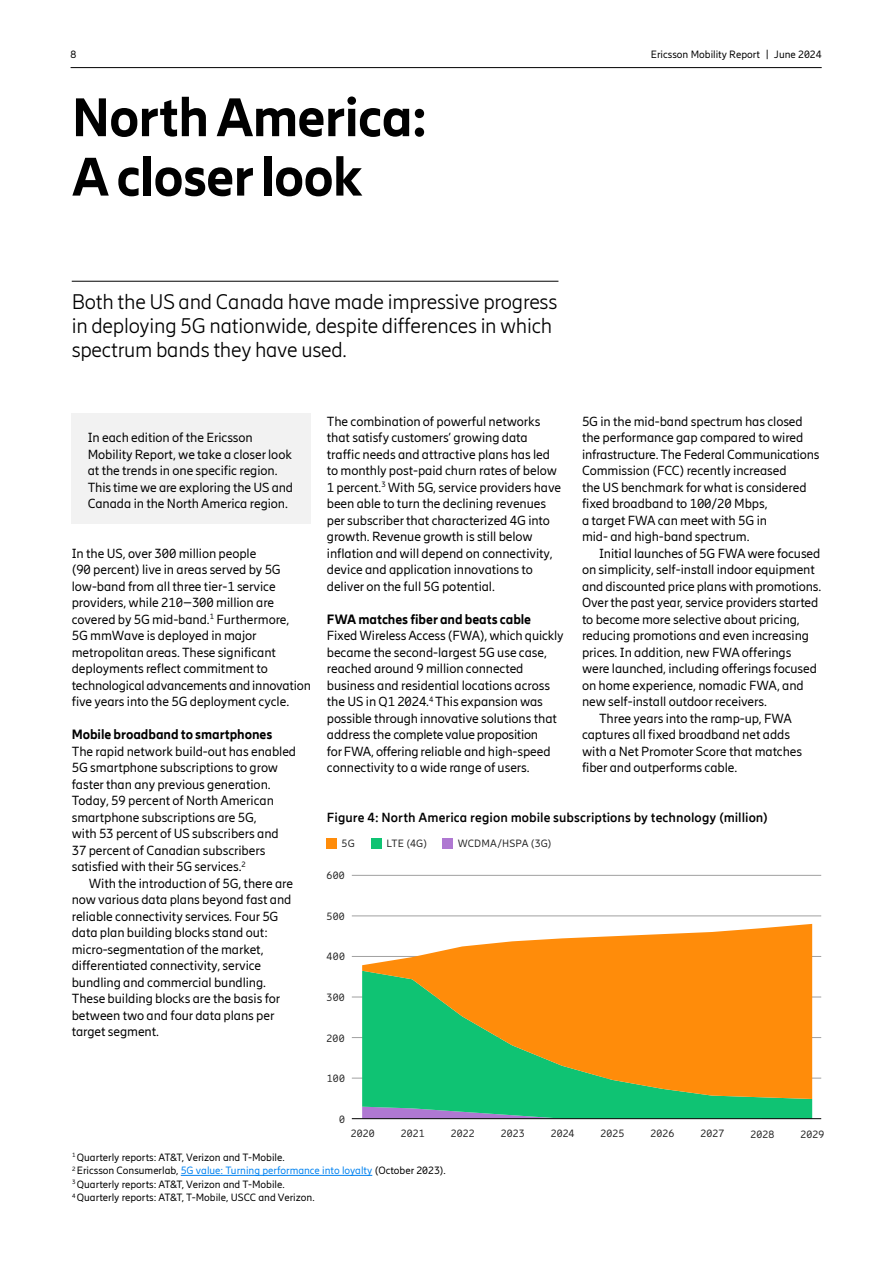
<style>
.page{position:relative;width:893px;height:1263px;background:#fff}
.page>*{position:absolute;margin:0;border:0;box-sizing:border-box;transform-origin:0 0}
.t1{font:800 54px/59.4px "Ericsson Hilda";letter-spacing:-.02em;color:#000}
.t2{font:300 21px/24.2px "Ericsson Hilda";letter-spacing:-.01em;color:#000}
.t3{font:13.2px/16.5px "Ericsson Hilda";letter-spacing:-.005em;color:#000}
.t4{font:700 13.2px "Ericsson Hilda";letter-spacing:.005em;color:#000}
.t5{font:800 13.2px "Ericsson Hilda";letter-spacing:-.005em;color:#000}
.t6{font:10.5px/13.5px "Ericsson Hilda";color:#000}
.t7{font:10.5px "Ericsson Hilda";letter-spacing:.015em;color:#242424}
.s1{color:#0082f0}
</style>
<div class="page">
<hr style="left:71px;top:67px;width:751px;height:1px;background:#000">
<hr style="left:72px;top:281px;width:486px;height:1px;background:#000">
<hr style="left:181px;top:1175px;width:191px;height:1px;background:#0082f0">
<div style="left:72px;top:414px;width:239px;height:110px;background:#f2f2f2"></div>
<hr style="left:352px;top:915px;width:469px;height:1px;background:#a0a0a0">
<hr style="left:352px;top:956px;width:469px;height:1px;background:#a0a0a0">
<hr style="left:352px;top:1037px;width:469px;height:1px;background:#a0a0a0">
<hr style="left:352px;top:1078px;width:469px;height:1px;background:#a0a0a0">
<hr style="left:352px;top:997px;width:469px;height:1px;background:#a0a0a0">
<hr style="left:352px;top:875px;width:469px;height:1px;background:#a0a0a0">
<div style="left:327px;top:838px;width:10px;height:10px;background:#ff8c0a"></div>
<div style="left:371px;top:838px;width:10px;height:10px;background:#0fc373"></div>
<div style="left:443px;top:838px;width:10px;height:10px;background:#af78d2"></div>
<svg style="left:362px;top:1099px;width:450px;height:19px;background:#25b880"></svg>
<svg style="left:362px;top:924px;width:450px;height:175px;background:#c3a43a"></svg>
<hr style="left:352px;top:1118px;width:469px;height:1px;background:#000">
<p class="t6" style="left:71px;top:48px;width:7px">8</p>
<p class="t6" style="left:651px;top:48px;width:172px">Ericsson Mobility Report | June 2024</p>
<h1 class="t1" style="left:72px;top:87px;width:357px">North America:<br>A closer look</h1>
<h2 class="t2" style="left:72px;top:290px;width:487px">Both the US and Canada have made impressive progress in deploying 5G nationwide, despite differences in which spectrum bands they have used.</h2>
<p class="t3" style="left:88px;top:429px;width:207px">In each edition of the Ericsson Mobility Report, we take a closer look at the trends in one specific region.<br>This time we are exploring the US and Canada in the North America region.</p>
<p class="t3" style="left:72px;top:545px;width:241px">In the US, over 300 million people<br>(90 percent) live in areas served by 5G low-band from all three tier-1 service providers, while 210–300 million are covered by 5G mid-band.<sup>1</sup> Furthermore,<br>5G mmWave is deployed in major metropolitan areas. These significant deployments reflect commitment to technological advancements and innovation five years into the 5G deployment cycle.</p>
<p class="t5" style="left:72px;top:727px;width:202px">Mobile broadband to smartphones</p>
<p class="t3" style="left:72px;top:743px;width:226px">The rapid network build-out has enabled 5G smartphone subscriptions to grow faster than any previous generation.<br>Today, 59 percent of North American smartphone subscriptions are 5G,<br>with 53 percent of US subscribers and 37 percent of Canadian subscribers satisfied with their 5G services.<sup>2</sup></p>
<p class="t3" style="left:72px;top:875px;width:223px;text-indent:17px">With the introduction of 5G, there are now various data plans beyond fast and reliable connectivity services. Four 5G data plan building blocks stand out: micro-segmentation of the market, differentiated connectivity, service bundling and commercial bundling.<br>These building blocks are the basis for between two and four data plans per target segment.</p>
<p class="t3" style="left:327px;top:413px;width:236px">The combination of powerful networks that satisfy customers’ growing data traffic needs and attractive plans has led to monthly post-paid churn rates of below 1 percent.<sup>3</sup> With 5G, service providers have been able to turn the declining revenues per subscriber that characterized 4G into growth. Revenue growth is still below inflation and will depend on connectivity, device and application innovations to deliver on the full 5G potential.</p>
<p class="t5" style="left:327px;top:611px;width:206px">FWA matches fiber and beats cable</p>
<p class="t3" style="left:327px;top:627px;width:238px">Fixed Wireless Access (FWA), which quickly became the second-largest 5G use case, reached around 9 million connected business and residential locations across the US in Q1 2024.<sup>4</sup> This expansion was possible through innovative solutions that address the complete value proposition<br>for FWA, offering reliable and high-speed connectivity to a wide range of users.</p>
<p class="t3" style="left:582px;top:413px;width:239px">5G in the mid-band spectrum has closed the performance gap compared to wired infrastructure. The Federal Communications Commission (FCC) recently increased<br>the US benchmark for what is considered fixed broadband to 100/20 Mbps,<br>a target FWA can meet with 5G in<br>mid- and high-band spectrum.</p>
<p class="t3" style="left:599px;top:545px;width:223px">Initial launches of 5G FWA were focused</p>
<p class="t3" style="left:582px;top:561px;width:234px">on simplicity, self-install indoor equipment</p>
<p class="t3" style="left:582px;top:578px;width:241px">and discounted price plans with promotions.</p>
<p class="t3" style="left:582px;top:594px;width:238px">Over the past year, service providers started</p>
<p class="t3" style="left:582px;top:611px;width:219px">to become more selective about pricing,</p>
<p class="t3" style="left:582px;top:627px;width:228px">reducing promotions and even increasing</p>
<p class="t3" style="left:582px;top:644px;width:211px">prices. In addition, new FWA offerings</p>
<p class="t3" style="left:582px;top:660px;width:236px">were launched, including offerings focused</p>
<p class="t3" style="left:582px;top:677px;width:223px">on home experience, nomadic FWA, and</p>
<p class="t3" style="left:582px;top:693px;width:187px">new self-install outdoor receivers.</p>
<p class="t3" style="left:599px;top:710px;width:194px">Three years into the ramp-up, FWA</p>
<p class="t3" style="left:582px;top:726px;width:209px">captures all fixed broadband net adds</p>
<p class="t3" style="left:582px;top:743px;width:222px">with a Net Promoter Score that matches</p>
<p class="t3" style="left:582px;top:759px;width:157px">fiber and outperforms cable.</p>
<p class="t4" style="left:327px;top:809px;width:443px">Figure 4: North America region mobile subscriptions by technology (million)</p>
<p class="t7" style="left:342px;top:838px;width:15px">5G</p>
<p class="t7" style="left:386px;top:838px;width:42px">LTE (4G)</p>
<p class="t7" style="left:458px;top:838px;width:95px">WCDMA/HSPA (3G)</p>
<p class="t7" style="left:326px;top:869px;width:20px">600</p>
<p class="t7" style="left:327px;top:910px;width:20px">500</p>
<p class="t7" style="left:326px;top:951px;width:20px">400</p>
<p class="t7" style="left:327px;top:991px;width:20px">300</p>
<p class="t7" style="left:327px;top:1032px;width:20px">200</p>
<p class="t7" style="left:327px;top:1073px;width:20px">100</p>
<p class="t7" style="left:339px;top:1113px;width:7px">0</p>
<p class="t7" style="left:351px;top:1127px;width:25px">2020</p>
<p class="t7" style="left:401px;top:1127px;width:25px">2021</p>
<p class="t7" style="left:451px;top:1127px;width:25px">2022</p>
<p class="t7" style="left:501px;top:1127px;width:25px">2023</p>
<p class="t7" style="left:551px;top:1127px;width:25px">2024</p>
<p class="t7" style="left:601px;top:1127px;width:25px">2025</p>
<p class="t7" style="left:651px;top:1127px;width:25px">2026</p>
<p class="t7" style="left:700px;top:1127px;width:25px">2027</p>
<p class="t7" style="left:750px;top:1128px;width:25px">2028</p>
<p class="t7" style="left:800px;top:1128px;width:26px">2029</p>
<p class="t6" style="left:72px;top:1150px;width:375px"><sup>1</sup> Quarterly reports: AT&amp;T, Verizon and T-Mobile.<br><sup>2</sup> Ericsson Consumerlab, <span class="s1">5G value: Turning performance into loyalty</span> (October 2023).<br><sup>3</sup> Quarterly reports: AT&amp;T, Verizon and T-Mobile.<br><sup>4</sup> Quarterly reports: AT&amp;T, T-Mobile, USCC and Verizon.</p>
</div>
